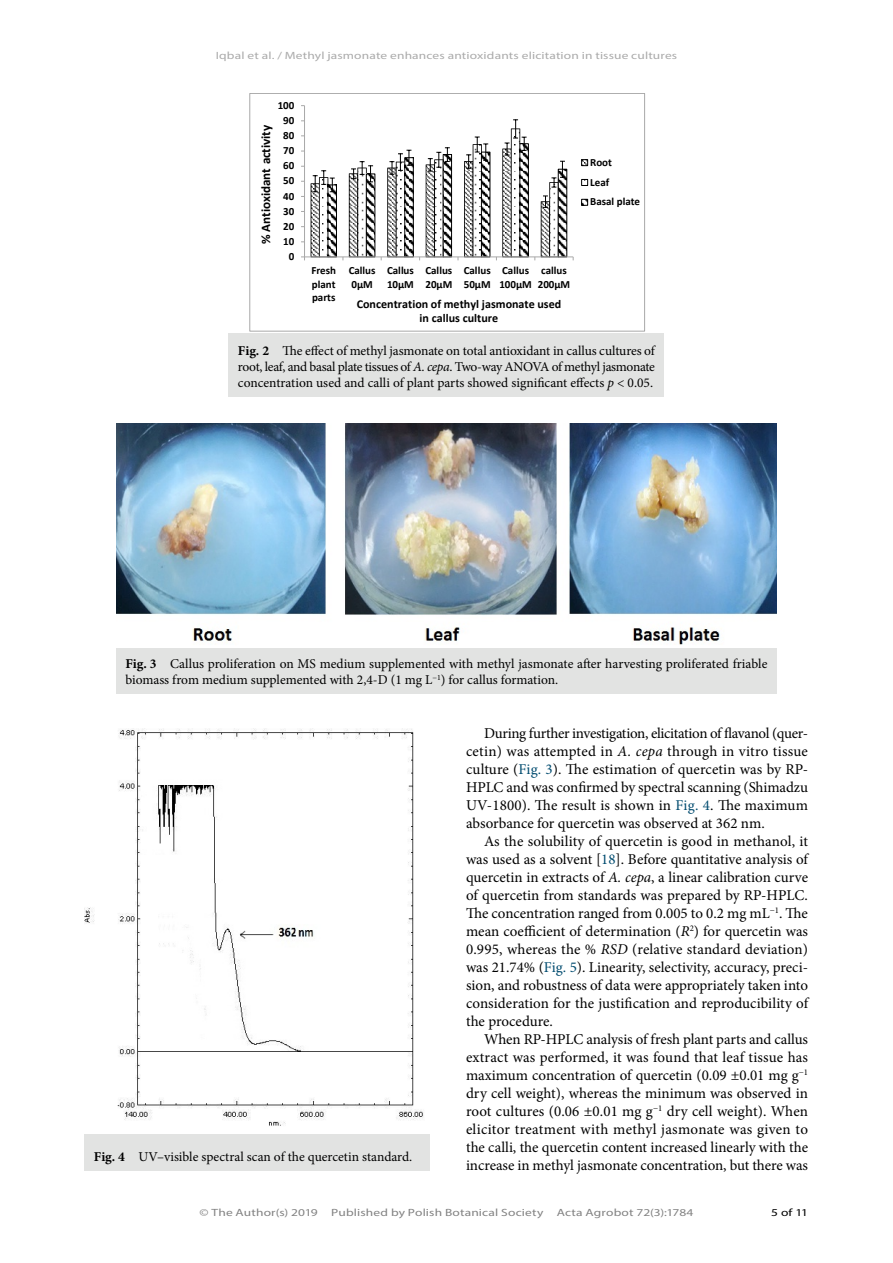
<style>
.page{position:relative;width:893px;height:1263px;background:#fff}
.page>*{position:absolute;margin:0;border:0;box-sizing:border-box;transform-origin:0 0}
.Body_text___first_li{font:15px/18px "Minion Pro";letter-spacing:-.005em;color:#000;text-align:justify}
.t1{font:13.5px/16.2px "Minion Pro";color:#000;text-align:justify}
.t2{font:700 13.05px "Calibri";letter-spacing:-.005em;color:#000}
.t3{font:700 12px/14.7px "Calibri";color:#000;text-align:center}
.t4{font:700 10.95px/13.4px "Calibri";color:#000}
.t5{font:10.5px "Myriad Pro Regular 3";letter-spacing:.01em;color:#aaa;scale:1.28 1}
.t6{font:10.5px "Myriad Pro Regular 3";letter-spacing:.01em;color:#828282;scale:1.28 1}
.t7{font:10.5px "Myriad Pro";color:#000;scale:1.28 1}
.s1{font-weight:700}
.s2{font-style:italic}
.s3{color:#004b6f}
</style>
<div class="page">
<hr style="left:304px;top:106px;width:1px;height:151px;background:#a8a8a8">
<hr style="left:305px;top:257px;width:268px;height:1px;background:#a8a8a8">
<svg style="left:311px;top:120px;width:263px;height:140px"></svg>
<div style="left:581px;top:159px;width:7px;height:7px;border:1px solid #000"></div>
<div style="left:581px;top:179px;width:7px;height:7px;border:1px solid #000"></div>
<div style="left:581px;top:199px;width:7px;height:7px;border:1px solid #000"></div>
<div style="left:249px;top:93px;width:396px;height:238px;border:1px solid #a8a8a8"></div>
<div style="left:229px;top:333px;width:435px;height:63px;background:#e2e3e2"></div>
<img style="left:116px;top:423px;width:660px;height:222px">
<div style="left:116px;top:648px;width:660px;height:45px;background:#e2e3e2"></div>
<img style="left:85px;top:728px;width:339px;height:398px">
<div style="left:85px;top:1134px;width:345px;height:36px;background:#e2e3e2"></div>
<p class="t5" style="left:216px;top:49px;width:362px">Iqbal et al. / Methyl jasmonate enhances antioxidants elicitation in tissue cultures</p>
<p class="t4" style="left:278px;top:98px;width:18px">100</p>
<p class="t2" style="left:257px;top:244px;width:121px;rotate:-90deg">% Antioxidant activity</p>
<p class="t4" style="left:283px;top:113px;width:13px">90</p>
<p class="t4" style="left:283px;top:129px;width:13px">80</p>
<p class="t4" style="left:283px;top:144px;width:13px">70</p>
<p class="t4" style="left:283px;top:159px;width:13px">60</p>
<p class="t4" style="left:283px;top:174px;width:13px">50</p>
<p class="t4" style="left:283px;top:189px;width:13px">40</p>
<p class="t4" style="left:283px;top:204px;width:13px">30</p>
<p class="t4" style="left:283px;top:219px;width:13px">20</p>
<p class="t4" style="left:283px;top:234px;width:13px">10</p>
<p class="t4" style="left:289px;top:250px;width:7px">0</p>
<p class="t4" style="left:590px;top:152px;width:51px;line-height:19.8px">Root<br>Leaf<br>Basal plate</p>
<p class="t4" style="left:311px;top:264px;width:26px;text-align:justify">Fresh plant parts</p>
<p class="t4" style="left:349px;top:264px;width:28px">Callus<br>0µM</p>
<p class="t4" style="left:387px;top:264px;width:28px">Callus<br>10µM</p>
<p class="t4" style="left:425px;top:264px;width:28px">Callus<br>20µM</p>
<p class="t4" style="left:464px;top:264px;width:28px">Callus<br>50µM</p>
<p class="t4" style="left:499px;top:264px;width:34px">Callus<br>100µM</p>
<p class="t4" style="left:538px;top:264px;width:34px;text-align:center">callus<br>200µM</p>
<p class="t3" style="left:357px;top:296px;width:206px">Concentration of methyl jasmonate used in callus culture</p>
<p class="t1" style="left:238px;top:342px;width:418px"><span class="s1">Fig. 2</span> The effect of methyl jasmonate on total antioxidant in callus cultures of root, leaf, and basal plate tissues of <span class="s2">A. cepa</span>. Two-way ANOVA of methyl jasmonate concentration used and calli of plant parts showed significant effects <span class="s2">p</span> &lt; 0.05.</p>
<p class="t1" style="left:125px;top:655px;width:643px"><span class="s1">Fig. 3</span> Callus proliferation on MS medium supplemented with methyl jasmonate after harvesting proliferated friable biomass from medium supplemented with 2,4-D (1 mg L<sup>−1</sup>) for callus formation.</p>
<p class="t1" style="left:94px;top:1149px;width:320px"><span class="s1">Fig. 4</span> UV–visible spectral scan of the quercetin standard.</p>
<p class="Body_text___first_li" style="left:466px;top:724px;width:344px;text-indent:18px">During further investigation, elicitation of flavanol (quer&shy;cetin) was attempted in <span class="s2">A. cepa</span> through in vitro tissue culture (<span class="s3">Fig. 3</span>). The estimation of quercetin was by RP-HPLC and was confirmed by spectral scanning (Shimadzu UV-1800). The result is shown in <span class="s3">Fig. 4</span>. The maximum absorbance for quercetin was observed at 362 nm.</p>
<p class="Body_text___first_li" style="left:466px;top:832px;width:344px;text-indent:18px">As the solubility of quercetin is good in methanol, it was used as a solvent [<span class="s3">18</span>]. Before quantitative analysis of quercetin in extracts of <span class="s2">A. cepa</span>, a linear calibration curve of quercetin from standards was prepared by RP-HPLC.<br>The concentration ranged from 0.005 to 0.2 mg mL<sup>−1</sup>. The mean coefficient of determination (<span class="s2">R</span><sup>2</sup>) for quercetin was 0.995, whereas the % <span class="s2">RSD</span> (relative standard deviation) was 21.74% (<span class="s3">Fig. 5</span>). Linearity, selectivity, accuracy, preci&shy;sion, and robustness of data were appropriately taken into consideration for the justification and reproducibility of the procedure.</p>
<p class="Body_text___first_li" style="left:466px;top:1030px;width:344px;text-indent:18px">When RP-HPLC analysis of fresh plant parts and callus extract was performed, it was found that leaf tissue has maximum concentration of quercetin (0.09 ±0.01 mg g<sup>−1 </sup>dry cell weight), whereas the minimum was observed in root cultures (0.06 ±0.01 mg g<sup>−1</sup> dry cell weight). When elicitor treatment with methyl jasmonate was given to the calli, the quercetin content increased linearly with the increase in methyl jasmonate concentration, but there was</p>
<p class="t6" style="left:199px;top:1205px;width:94px">© The Author(s) 2019</p>
<p class="t6" style="left:331px;top:1205px;width:167px">Published by Polish Botanical Society</p>
<p class="t6" style="left:557px;top:1205px;width:108px">Acta Agrobot 72(3):1784</p>
<p class="t7" style="left:771px;top:1205px;width:30px">5 of 11</p>
</div>
